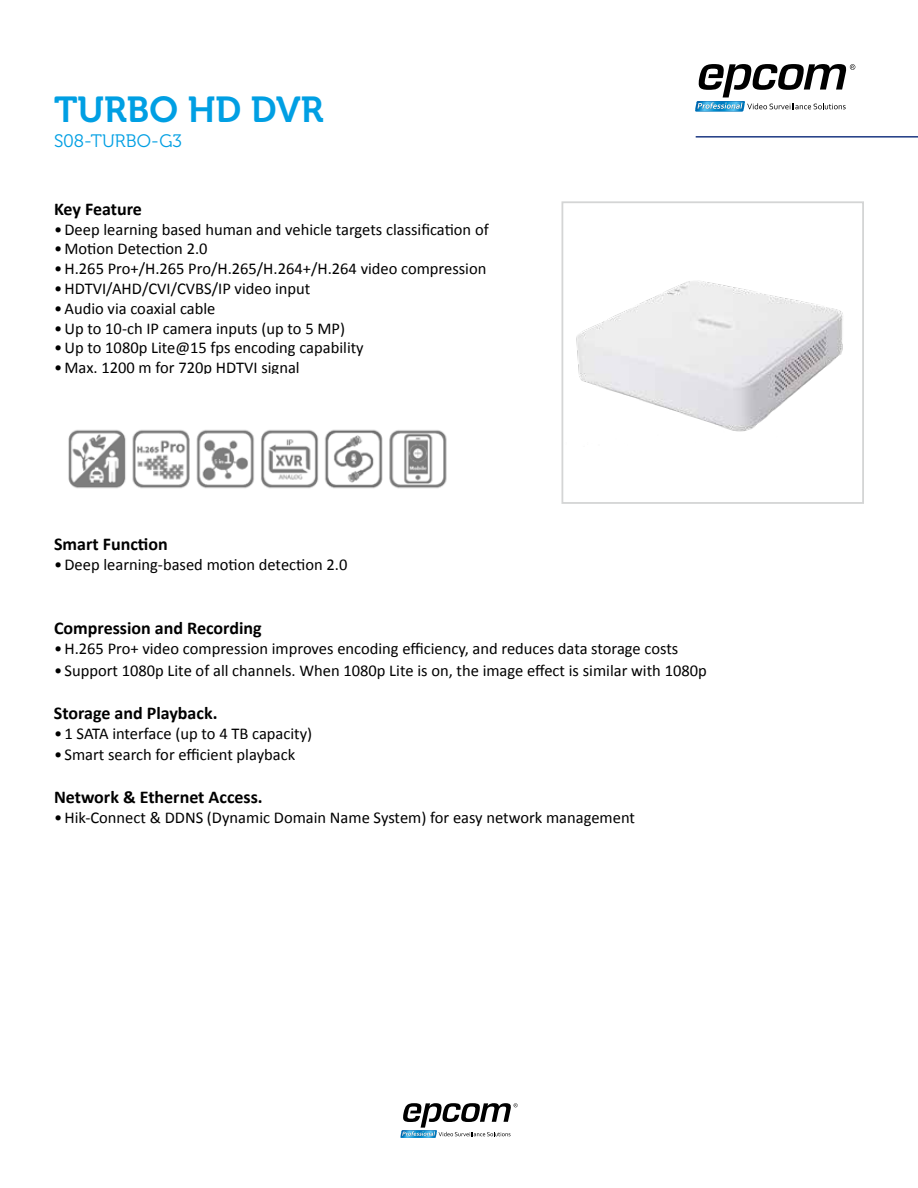
<style>
.page{position:relative;width:918px;height:1188px;background:#fff}
.page>*{position:absolute;margin:0;border:0;box-sizing:border-box;transform-origin:0 0}
.t1{font:36px "Museo 700";color:#009fe3}
.t2{font:700 18px "Calibri";color:#000}
.t3{font:18px "Museo 300";color:#009fe3}
.t4{font:16.5px "Calibri";color:#000}
</style>
<div class="page">
<svg style="left:695px;top:64px;width:160px;height:48px"></svg>
<svg style="left:400px;top:1103px;width:118px;height:35px"></svg>
<hr style="left:696px;top:136px;width:222px;height:2px;background:#1d3983">
<img style="left:576px;top:281px;width:267px;height:151px">
<div style="left:561px;top:201px;width:303px;height:303px;border:2px solid #d4d5d5"></div>
<img style="left:68px;top:429px;width:379px;height:60px">
<h1 class="t1" style="left:54px;top:90px;width:271px">TURBO HD DVR</h1>
<p class="t3" style="left:54px;top:131px;width:129px">S08-TURBO-G3</p>
<p class="t2" style="left:54px;top:198px;width:89px">Key Feature</p>
<p class="t4" style="left:54px;top:219px;width:436px">•Deep learning based human and vehicle targets classification of</p>
<p class="t4" style="left:54px;top:239px;width:155px">•Motion Detection 2.0</p>
<p class="t4" style="left:54px;top:259px;width:434px">•H.265 Pro+/H.265 Pro/H.265/H.264+/H.264 video compression</p>
<p class="t4" style="left:54px;top:278px;width:258px">•HDTVI/AHD/CVI/CVBS/IP video input</p>
<p class="t4" style="left:54px;top:298px;width:163px">•Audio via coaxial cable</p>
<p class="t4" style="left:54px;top:318px;width:293px">•Up to 10-ch IP camera inputs (up to 5 MP)</p>
<p class="t4" style="left:54px;top:338px;width:311px">•Up to 1080p Lite@15 fps encoding capability</p>
<p class="t4" style="left:54px;top:358px;width:247px">•Max. 1200 m for 720p HDTVI signal</p>
<p class="t2" style="left:54px;top:533px;width:115px">Smart Function</p>
<p class="t4" style="left:54px;top:554px;width:295px">•Deep learning-based motion detection 2.0</p>
<p class="t2" style="left:54px;top:617px;width:209px">Compression and Recording</p>
<p class="t4" style="left:54px;top:638px;width:626px">•H.265 Pro+ video compression improves encoding efficiency, and reduces data storage costs</p>
<p class="t4" style="left:54px;top:660px;width:654px">• Support 1080p Lite of all channels. When 1080p Lite is on, the image effect is similar with 1080p</p>
<p class="t2" style="left:54px;top:702px;width:165px">Storage and Playback.</p>
<p class="t4" style="left:54px;top:723px;width:260px">• 1 SATA interface (up to 4 TB capacity)</p>
<p class="t4" style="left:54px;top:745px;width:243px">• Smart search for efficient playback</p>
<p class="t2" style="left:54px;top:786px;width:210px">Network &amp; Ethernet Access.</p>
<p class="t4" style="left:54px;top:808px;width:583px">•Hik-Connect &amp; DDNS (Dynamic Domain Name System) for easy network management</p>
</div>
